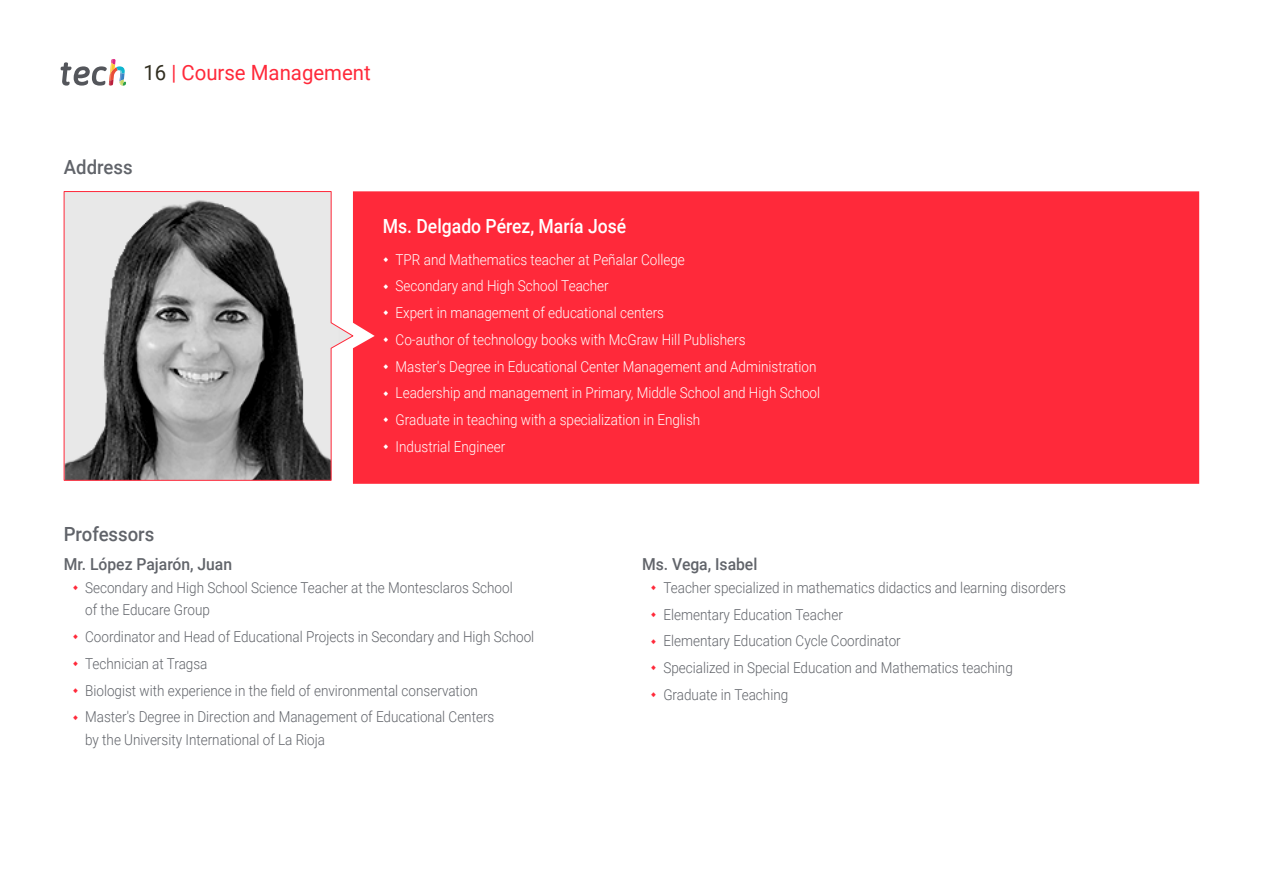
<style>
.page{position:relative;width:1263px;height:893px;background:#fff}
.page>*{position:absolute;margin:0;border:0;box-sizing:border-box;transform-origin:0 0}
.t1{font:21px "Roboto";color:#ff293a}
.t2{font:500 19.5px "Roboto";color:#fff;scale:.9 1}
.t3{font:500 19.5px "Roboto";color:#61646a;scale:.95 1}
.t4{font:500 16.5px "Roboto";color:#61646a;scale:.95 1}
.t5{font:300 15px/26.7px "Roboto";color:#61646a;scale:.9 1}
.t6{font:300 15px/26.7px "Roboto";color:#fff;scale:.9 1}
.s1{color:#312e20}
</style>
<div class="page">
<svg style="left:61px;top:59px;width:65px;height:27px"></svg>
<div style="left:353px;top:191px;width:846px;height:293px;background:#ff293a"></div>
<svg style="left:64px;top:191px;width:290px;height:290px;background:#9b9798"></svg>
<svg style="left:384px;top:257px;width:4px;height:5px"></svg>
<svg style="left:384px;top:284px;width:4px;height:5px"></svg>
<svg style="left:384px;top:310px;width:4px;height:5px"></svg>
<svg style="left:384px;top:337px;width:4px;height:5px"></svg>
<svg style="left:384px;top:364px;width:4px;height:5px"></svg>
<svg style="left:384px;top:391px;width:4px;height:5px"></svg>
<svg style="left:384px;top:417px;width:4px;height:5px"></svg>
<svg style="left:384px;top:444px;width:4px;height:5px"></svg>
<h1 class="t1" style="left:144px;top:57px;width:229px"><span class="s1">16</span> | Course Management</h1>
<h2 class="t3" style="left:64px;top:153px;width:74px">Address</h2>
<h2 class="t2" style="left:383px;top:212px;width:272px">Ms. Delgado Pérez, María José</h2>
<p class="t6" style="left:396px;top:245px;width:473px">TPR and Mathematics teacher at Peñalar College<br>Secondary and High School Teacher<br>Expert in management of educational centers<br>Co-author of technology books with McGraw Hill Publishers<br>Master's Degree in Educational Center Management and Administration Leadership and management in Primary, Middle School and High School Graduate in teaching with a specialization in English<br>Industrial Engineer</p>
<h2 class="t3" style="left:64px;top:520px;width:97px">Professors</h2>
<p class="t4" style="left:64px;top:553px;width:179px">Mr. López Pajarón, Juan</p>
<p class="t5" style="left:85px;top:576px;width:477px;line-height:22.5px">Secondary and High School Science Teacher at the Montesclaros School of the Educare Group</p>
<p class="t5" style="left:85px;top:623px;width:500px">Coordinator and Head of Educational Projects in Secondary and High School Technician at Tragsa<br>Biologist with experience in the field of environmental conservation<br>Master's Degree in Direction and Management of Educational Centers</p>
<p class="t5" style="left:85px;top:726px;width:268px">by the University International of La Rioja</p>
<p class="t4" style="left:642px;top:553px;width:123px">Ms. Vega, Isabel</p>
<p class="t5" style="left:663px;top:574px;width:449px">Teacher specialized in mathematics didactics and learning disorders Elementary Education Teacher<br>Elementary Education Cycle Coordinator<br>Specialized in Special Education and Mathematics teaching Graduate in Teaching</p>
</div>
